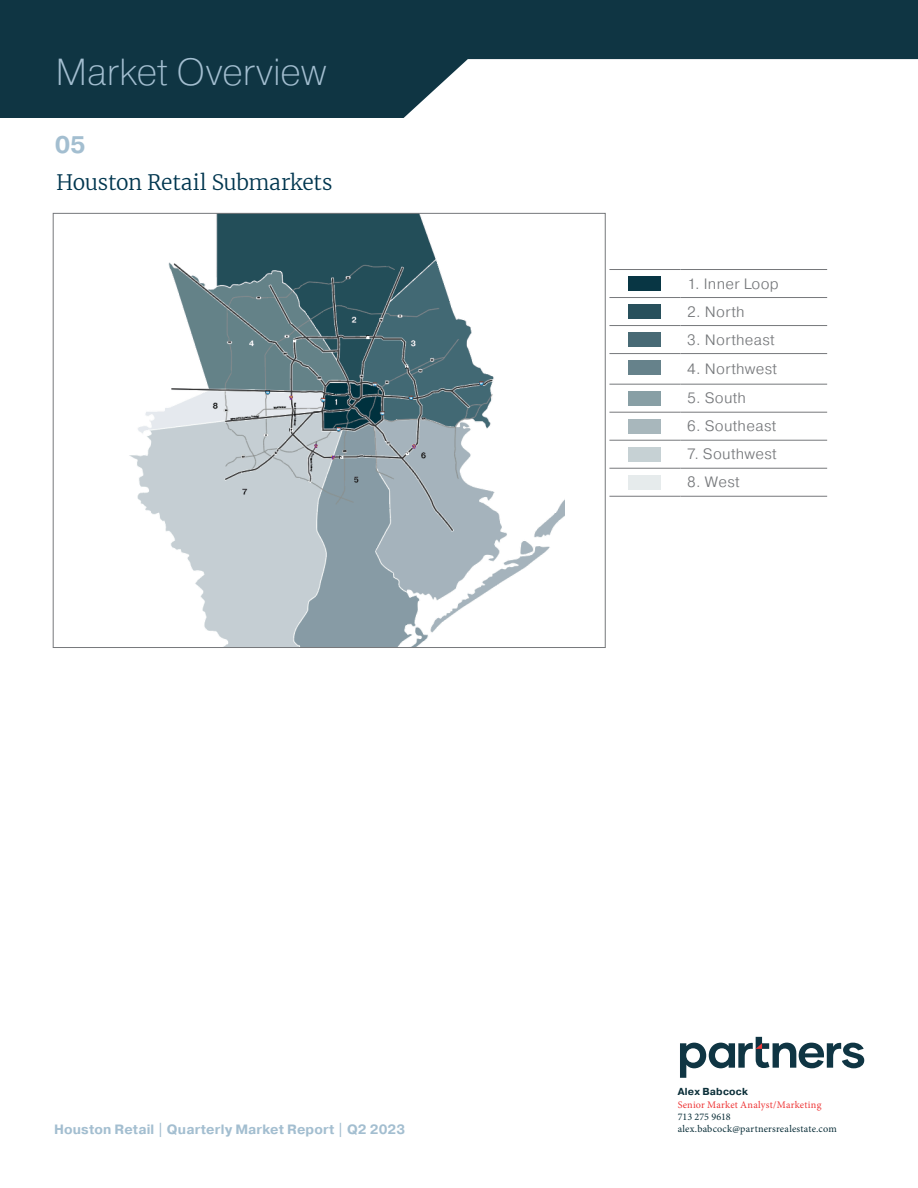
<style>
.page{position:relative;width:918px;height:1188px;background:#fff}
.page>*{position:absolute;margin:0;border:0;box-sizing:border-box;transform-origin:0 0}
.t1{font:200 37.65px "Pragmatica";letter-spacing:-.005em;color:#a3bed0}
.t2{font:700 24px "Pragmatica";color:#a3bed0}
.t3{font:300 21px "Merriweather";letter-spacing:-.01em;color:#01364f}
.Table_Body_Bold{font:300 15px "Pragmatica";letter-spacing:.02em;color:#76787b}
.t4{font:700 13.5px "Pragmatica";letter-spacing:.01em;color:#a3bed0}
.t5{font:10.2px "Minion Pro";letter-spacing:.02em;color:#0b2f39}
.t6{font:10.2px "Minion Pro";letter-spacing:.02em;color:#ee3637}
.t7{font:700 10.2px "Pragmatica";letter-spacing:.02em;color:#0b2f39}
.t8{font:10.2px "Minion Pro";letter-spacing:-.005em;color:#0b2f39}
</style>
<div class="page">
<div style="left:0;top:0;width:918px;height:118px;background:#0f3543"></div>
<svg style="left:403px;top:59px;width:515px;height:59px;background:#eff1f2"></svg>
<img style="left:129px;top:215px;width:436px;height:431px">
<svg style="left:609px;top:276px;width:218px;height:220px"></svg>
<hr style="left:609px;top:269px;width:72px;height:1px;background:#76787b">
<hr style="left:681px;top:269px;width:146px;height:1px;background:#76787b">
<hr style="left:609px;top:297px;width:72px;height:1px;background:#76787b">
<hr style="left:681px;top:297px;width:146px;height:1px;background:#76787b">
<hr style="left:609px;top:325px;width:72px;height:1px;background:#76787b">
<hr style="left:681px;top:325px;width:146px;height:1px;background:#76787b">
<hr style="left:609px;top:353px;width:72px;height:1px;background:#76787b">
<hr style="left:681px;top:353px;width:146px;height:1px;background:#76787b">
<hr style="left:609px;top:384px;width:72px;height:1px;background:#76787b">
<hr style="left:681px;top:384px;width:146px;height:1px;background:#76787b">
<hr style="left:609px;top:412px;width:72px;height:1px;background:#76787b">
<hr style="left:681px;top:412px;width:146px;height:1px;background:#76787b">
<hr style="left:609px;top:440px;width:72px;height:1px;background:#76787b">
<hr style="left:681px;top:440px;width:146px;height:1px;background:#76787b">
<hr style="left:609px;top:468px;width:72px;height:1px;background:#76787b">
<hr style="left:681px;top:468px;width:146px;height:1px;background:#76787b">
<hr style="left:609px;top:496px;width:72px;height:1px;background:#76787b">
<hr style="left:681px;top:496px;width:146px;height:1px;background:#76787b">
<div style="left:629px;top:276px;width:32px;height:15px;background:#083644"></div>
<div style="left:629px;top:304px;width:32px;height:15px;background:#28505c"></div>
<div style="left:629px;top:332px;width:32px;height:15px;background:#486a75"></div>
<div style="left:629px;top:360px;width:32px;height:15px;background:#66828b"></div>
<div style="left:629px;top:391px;width:32px;height:14px;background:#889fa5"></div>
<div style="left:629px;top:419px;width:32px;height:14px;background:#a8b7bc"></div>
<div style="left:629px;top:447px;width:32px;height:14px;background:#c6d1d4"></div>
<div style="left:629px;top:475px;width:32px;height:14px;background:#e6ebec"></div>
<svg style="left:680px;top:1037px;width:184px;height:41px"></svg>
<p class="t1" style="left:55px;top:48px;width:273px">Market Overview</p>
<p class="t2" style="left:55px;top:129px;width:33px">05</p>
<p class="t3" style="left:56px;top:168px;width:278px">Houston Retail Submarkets</p>
<p class="t4" style="left:54px;top:1121px;width:353px">Houston Retail | Quarterly Market Report | Q2 2023</p>
<p class="Table_Body_Bold" style="left:687px;top:274px;width:93px">1. Inner Loop</p>
<p class="Table_Body_Bold" style="left:687px;top:302px;width:59px">2. North</p>
<p class="Table_Body_Bold" style="left:687px;top:330px;width:89px">3. Northeast</p>
<p class="Table_Body_Bold" style="left:687px;top:359px;width:91px">4. Northwest</p>
<p class="Table_Body_Bold" style="left:687px;top:389px;width:60px">5. South</p>
<p class="Table_Body_Bold" style="left:687px;top:417px;width:90px">6. Southeast</p>
<p class="Table_Body_Bold" style="left:687px;top:445px;width:91px">7. Southwest</p>
<p class="Table_Body_Bold" style="left:687px;top:473px;width:54px">8. West</p>
<p class="t7" style="left:678px;top:1085px;width:72px">Alex Babcock</p>
<p class="t6" style="left:678px;top:1097px;width:145px">Senior Market Analyst/Marketing</p>
<p class="t8" style="left:678px;top:1110px;width:55px">713 275 9618</p>
<p class="t5" style="left:678px;top:1122px;width:161px">alex.babcock@partnersrealestate.com</p>
</div>
